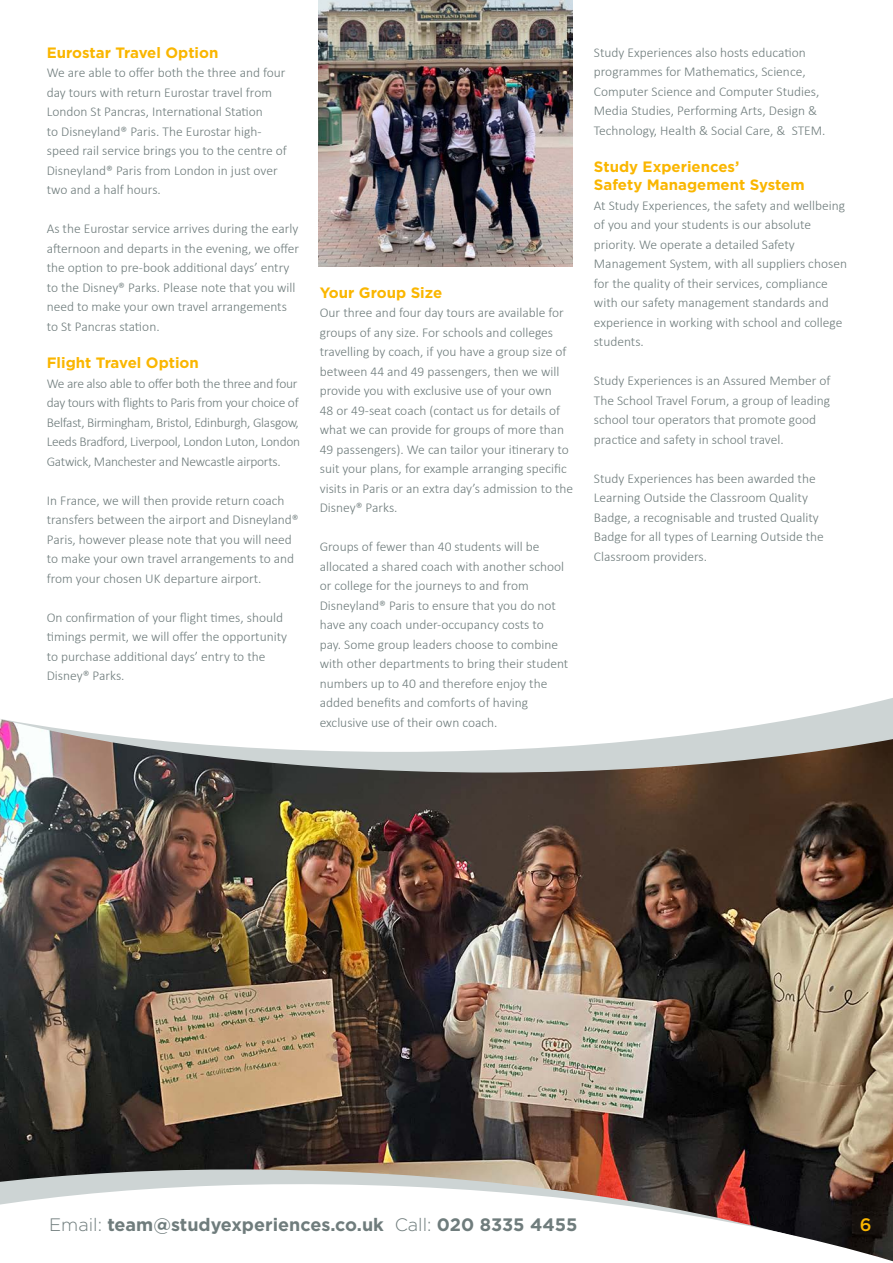
<style>
.page{position:relative;width:893px;height:1263px;background:#fff}
.page>*{position:absolute;margin:0;border:0;box-sizing:border-box;transform-origin:0 0}
.t1{font:700 18px "Gotham";color:#6f7c7c}
.t2{font:500 18px "Gotham";color:#fab600}
.t3{font:700 15px/18px "Gotham";color:#fab600}
.t4{font:300 13.5px/19.5px "Calibri";color:#6f7c7c}
.t5{font:300 13.5px/19.5px "Calibri";letter-spacing:-.02em;color:#6f7c7c}
.s1{font-weight:300}
</style>
<div class="page">
<img style="left:0;top:772px;width:893px;height:381px">
<svg style="left:0;top:752px;width:893px;height:20px;fill:#cdd4d4"></svg>
<svg style="left:0;top:698px;width:893px;height:54px"></svg>
<img style="left:319px;top:0;width:254px;height:266px">
<img style="left:0;top:1153px;width:893px;height:15px">
<svg style="left:0;top:1168px;width:893px;height:94px"></svg>
<p class="t3" style="left:47px;top:43px;width:173px">Eurostar Travel Option</p>
<p class="t4" style="left:47px;top:63px;width:242px">We are able to offer both the three and four day tours with return Eurostar travel from London St Pancras, International Station<br>to Disneyland® Paris. The Eurostar high&shy;speed rail service brings you to the centre of Disneyland® Paris from London in just over two and a half hours.</p>
<p class="t4" style="left:47px;top:219px;width:254px">As the Eurostar service arrives during the early afternoon and departs in the evening, we offer the option to pre-book additional days’ entry to the Disney® Parks. Please note that you will need to make your own travel arrangements to St Pancras station.</p>
<p class="t3" style="left:47px;top:354px;width:154px">Flight Travel Option</p>
<p class="t5" style="left:47px;top:373px;width:255px">We are also able to offer both the three and four day tours with flights to Paris from your choice of Belfast, Birmingham, Bristol, Edinburgh, Glasgow, Leeds Bradford, Liverpool, London Luton, London Gatwick, Manchester and Newcastle airports.</p>
<p class="t4" style="left:47px;top:490px;width:254px">In France, we will then provide return coach transfers between the airport and Disneyland® Paris, however please note that you will need to make your own travel arrangements to and from your chosen UK departure airport.</p>
<p class="t4" style="left:47px;top:607px;width:242px">On confirmation of your flight times, should timings permit, we will offer the opportunity to purchase additional days’ entry to the Disney® Parks.</p>
<p class="t3" style="left:320px;top:283px;width:124px">Your Group Size</p>
<p class="t4" style="left:320px;top:303px;width:255px">Our three and four day tours are available for groups of any size. For schools and colleges travelling by coach, if you have a group size of between 44 and 49 passengers, then we will provide you with exclusive use of your own<br>48 or 49-seat coach (contact us for details of what we can provide for groups of more than 49 passengers). We can tailor your itinerary to suit your plans, for example arranging specific visits in Paris or an extra day’s admission to the Disney® Parks.</p>
<p class="t4" style="left:320px;top:537px;width:250px">Groups of fewer than 40 students will be allocated a shared coach with another school or college for the journeys to and from Disneyland® Paris to ensure that you do not have any coach under-occupancy costs to pay. Some group leaders choose to combine with other departments to bring their student numbers up to 40 and therefore enjoy the added benefits and comforts of having exclusive use of their own coach.</p>
<p class="t4" style="left:594px;top:42px;width:233px">Study Experiences also hosts education programmes for Mathematics, Science, Computer Science and Computer Studies, Media Studies, Performing Arts, Design &amp; Technology, Health &amp; Social Care, &amp; STEM.</p>
<p class="t3" style="left:594px;top:158px;width:212px">Study Experiences’<br>Safety Management System</p>
<p class="t4" style="left:594px;top:196px;width:255px">At Study Experiences, the safety and wellbeing of you and your students is our absolute priority. We operate a detailed Safety Management System, with all suppliers chosen for the quality of their services, compliance with our safety management standards and experience in working with school and college students.</p>
<p class="t4" style="left:594px;top:371px;width:238px">Study Experiences is an Assured Member of The School Travel Forum, a group of leading school tour operators that promote good practice and safety in school travel.</p>
<p class="t4" style="left:594px;top:468px;width:231px">Study Experiences has been awarded the Learning Outside the Classroom Quality Badge, a recognisable and trusted Quality Badge for all types of Learning Outside the Classroom providers.</p>
<h1 class="t1" style="left:49px;top:1214px;width:530px"><span class="s1">Email:</span> team@studyexperiences.co.uk <span class="s1">Call:</span> 020 8335 4455</h1>
<h1 class="t2" style="left:860px;top:1215px;width:13px">6</h1>
</div>
